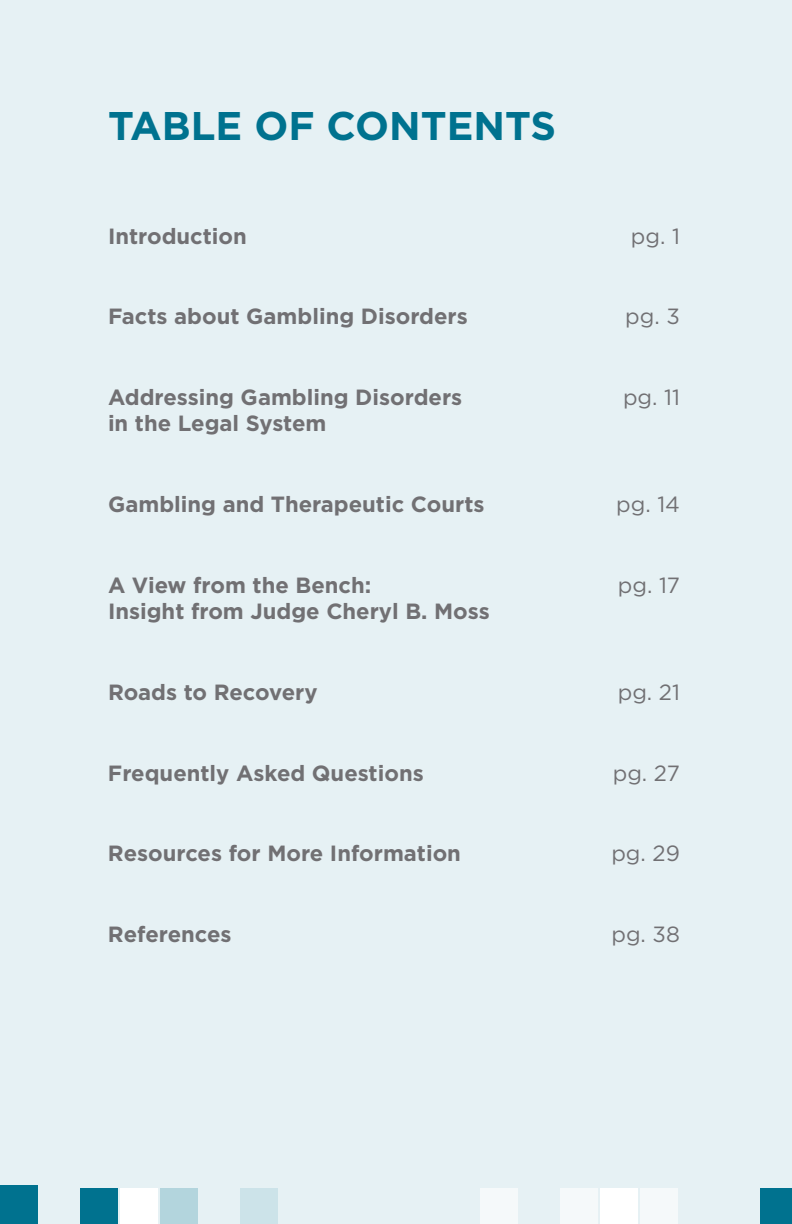
<style>
.page{position:relative;width:792px;height:1224px;background:#e6f1f4}
.page>*{position:absolute;margin:0;border:0;box-sizing:border-box;transform-origin:0 0}
.t1{font:700 40px "Gotham";color:#00728f}
.t2{font:700 22px "Gotham";color:#717073}
.t3{font:22px "Gotham";color:#717073}
</style>
<div class="page">
<div style="left:600px;top:1188px;width:38px;height:36px;background:#fff"></div>
<div style="left:240px;top:1188px;width:38px;height:36px;background:#cce3e9"></div>
<div style="left:80px;top:1188px;width:38px;height:36px;background:#00728f"></div>
<div style="left:480px;top:1188px;width:38px;height:36px;background:#f5f9fa"></div>
<div style="left:640px;top:1188px;width:38px;height:36px;background:#f5f9fa"></div>
<div style="left:160px;top:1188px;width:38px;height:36px;background:#b3d5dd"></div>
<div style="left:0;top:1186px;width:38px;height:38px;background:#00728f"></div>
<div style="left:760px;top:1188px;width:32px;height:36px;background:#00728f"></div>
<div style="left:120px;top:1188px;width:38px;height:36px;background:#fff"></div>
<div style="left:560px;top:1188px;width:38px;height:36px;background:#f5f9fa"></div>
<h1 class="t1" style="left:108px;top:99px;width:450px">TABLE OF CONTENTS</h1>
<p class="t2" style="left:108px;top:221px;width:140px">Introduction</p>
<p class="t3" style="left:631px;top:222px;width:51px">pg. 1</p>
<p class="t2" style="left:108px;top:302px;width:361px">Facts about Gambling Disorders</p>
<p class="t3" style="left:625px;top:303px;width:56px">pg. 3</p>
<p class="t2" style="left:108px;top:383px;width:356px">Addressing Gambling Disorders</p>
<p class="t3" style="left:623px;top:383px;width:58px">pg. 11</p>
<p class="t2" style="left:108px;top:409px;width:220px">in the Legal System</p>
<p class="t2" style="left:108px;top:490px;width:378px">Gambling and Therapeutic Courts</p>
<p class="t3" style="left:616px;top:490px;width:65px">pg. 14</p>
<p class="t2" style="left:108px;top:571px;width:265px">A View from the Bench:</p>
<p class="t3" style="left:618px;top:571px;width:64px">pg. 17</p>
<p class="t2" style="left:108px;top:597px;width:383px">Insight from Judge Cheryl B. Moss</p>
<p class="t2" style="left:108px;top:677px;width:211px">Roads to Recovery</p>
<p class="t3" style="left:618px;top:678px;width:64px">pg. 21</p>
<p class="t2" style="left:108px;top:758px;width:317px">Frequently Asked Questions</p>
<p class="t3" style="left:613px;top:759px;width:69px">pg. 27</p>
<p class="t2" style="left:108px;top:839px;width:354px">Resources for M ore Information</p>
<p class="t3" style="left:611px;top:839px;width:70px">pg. 29</p>
<p class="t2" style="left:108px;top:920px;width:125px">References</p>
<p class="t3" style="left:611px;top:920px;width:70px">pg. 38</p>
</div>
